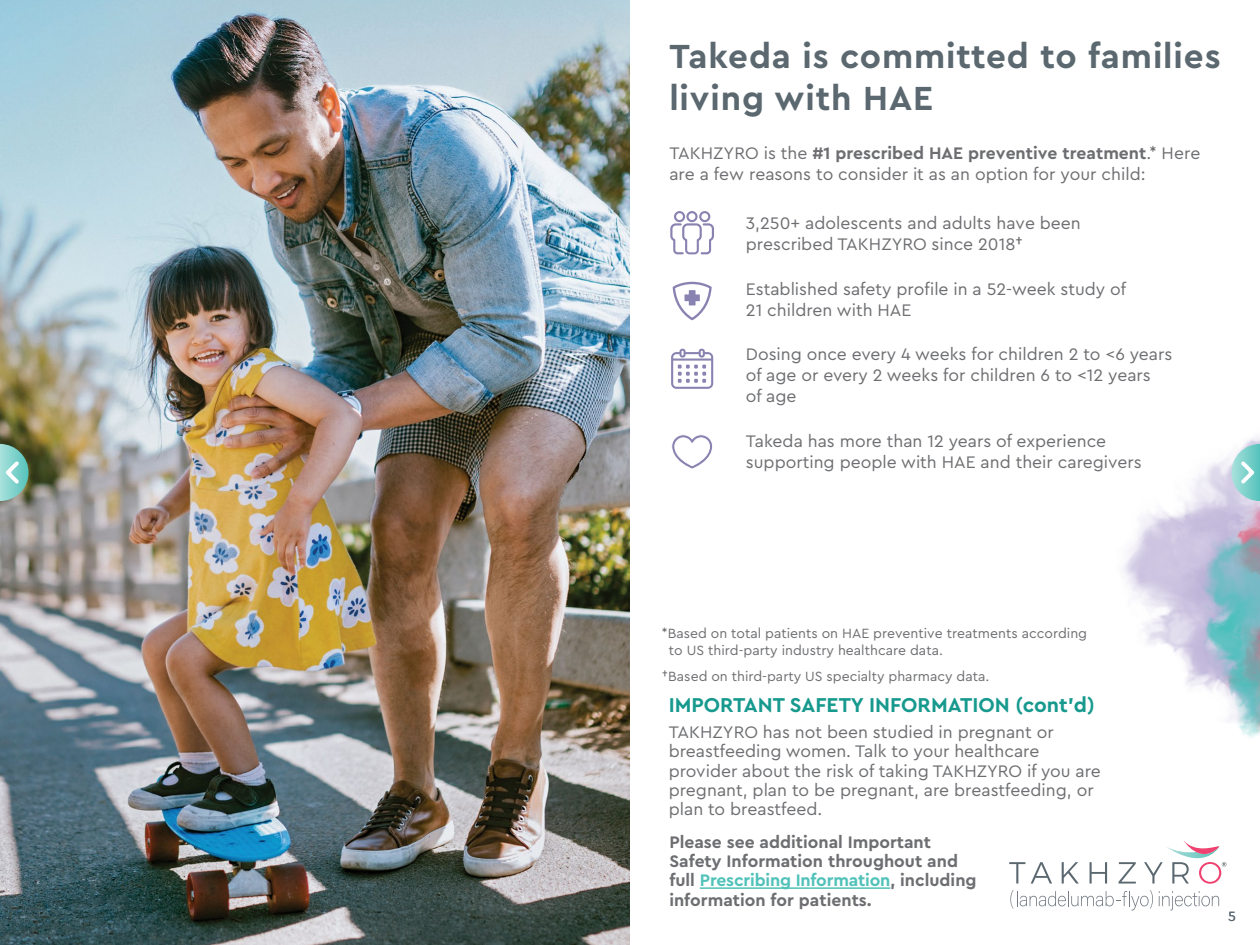
<style>
.page{position:relative;width:1260px;height:945px;background:#fff}
.page>*{position:absolute;margin:0;border:0;box-sizing:border-box;transform-origin:0 0}
.t1{font:700 35px/42px "Cera Pro";letter-spacing:.025em;color:#5b6870}
.t2{font:700 21px "Cera Pro";color:#17998e}
.t3{font:17.5px/21px "Cera Pro";color:#6d6e71}
.t4{font:700 17.5px/19.2px "Cera Pro";color:#6d6e71}
.t5{font:14px/17.5px "Cera Pro";color:#6d6e71}
.t6{font:14px "Cera Pro";color:#5b6870}
.s1{font-weight:700}
.s2{color:#51c2b9}
</style>
<div class="page">
<img style="left:1166px;top:432px;width:94px;height:306px">
<hr style="left:700px;top:887px;width:190px;height:2px;background:#51c2b9">
<svg style="left:1009px;top:862px;width:16px;height:22px"></svg>
<svg style="left:1031px;top:862px;width:21px;height:22px"></svg>
<svg style="left:1062px;top:862px;width:17px;height:22px"></svg>
<svg style="left:1090px;top:862px;width:17px;height:22px"></svg>
<svg style="left:1119px;top:862px;width:17px;height:22px"></svg>
<svg style="left:1010px;top:890px;width:143px;height:20px"></svg>
<svg style="left:1159px;top:891px;width:60px;height:20px"></svg>
<svg style="left:1144px;top:840px;width:82px;height:44px"></svg>
<svg style="left:671px;top:349px;width:42px;height:40px"></svg>
<svg style="left:673px;top:282px;width:39px;height:38px"></svg>
<svg style="left:670px;top:211px;width:44px;height:43px"></svg>
<svg style="left:672px;top:435px;width:40px;height:34px"></svg>
<img style="left:0;top:0;width:630px;height:945px">
<svg style="left:0;top:444px;width:29px;height:57px;background:#84bcaf"></svg>
<svg style="left:1231px;top:444px;width:29px;height:57px;background:#9ad6d5"></svg>
<h1 class="t1" style="left:669px;top:33px;width:553px">Takeda is committed to families living with HAE</h1>
<p class="t3" style="left:669px;top:142px;width:532px">TAKHZYRO is the <span class="s1">#1 prescribed HAE preventive treatment</span>.* Here are a few reasons to consider it as an option for your child:</p>
<p class="t3" style="left:746px;top:212px;width:337px">3,250+ adolescents and adults have been prescribed TAKHZYRO since 2018†</p>
<p class="t3" style="left:746px;top:278px;width:382px">Established safety profile in a 52-week study of<br>21 children with HAE</p>
<p class="t3" style="left:746px;top:343px;width:428px">Dosing once every 4 weeks for children 2 to &lt;6 years of age or every 2 weeks for children 6 to &lt;12 years<br>of age</p>
<p class="t3" style="left:746px;top:430px;width:397px">Takeda has more than 12 years of experience supporting people with HAE and their caregivers</p>
<p class="t5" style="left:669px;top:624px;width:420px;text-indent:-7px">*Based on total patients on HAE preventive treatments according to US third-party industry healthcare data.</p>
<p class="t5" style="left:662px;top:666px;width:329px">†Based on third-party US specialty pharmacy data.</p>
<p class="t2" style="left:669px;top:691px;width:428px">IMPORTANT SAFETY INFORMATION (cont'd)</p>
<p class="t3" style="left:669px;top:722px;width:434px;line-height:19.2px">TAKHZYRO has not been studied in pregnant or breastfeeding women. Talk to your healthcare provider about the risk of taking TAKHZYRO if you are pregnant, plan to be pregnant, are breastfeeding, or plan to breastfeed.</p>
<p class="t4" style="left:669px;top:832px;width:309px">Please see additional Important Safety Information throughout and full <span class="s2">Prescribing Information</span>, including information for patients.</p>
<p class="t6" style="left:1228px;top:907px;width:9px">5</p>
</div>
